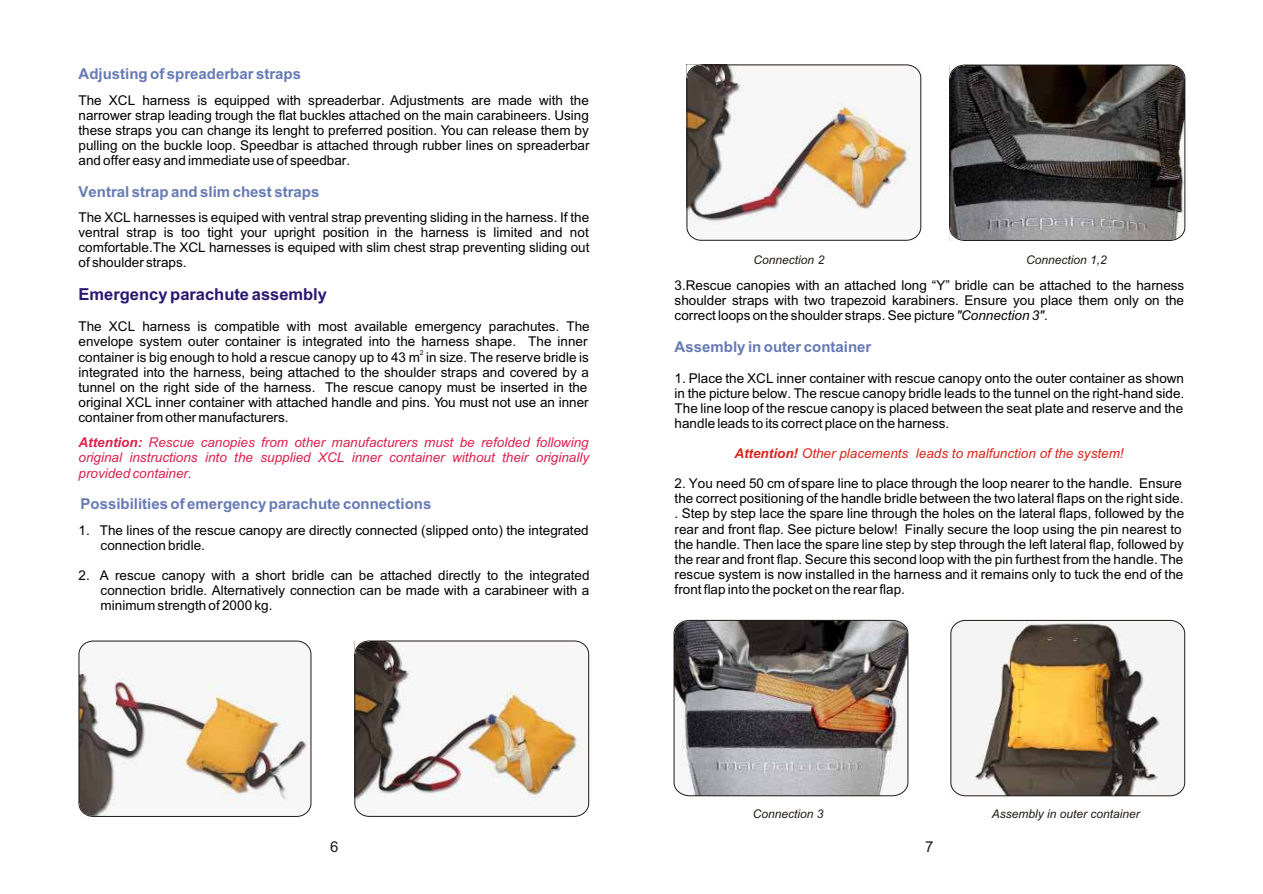
<style>
.page{position:relative;width:1263px;height:894px;background:#fff}
.page>*{position:absolute;margin:0;border:0;box-sizing:border-box;transform-origin:0 0}
.t1{font:700 16.5px "Arial";color:#291770}
.t2{font:700 15px "Arial";color:#667ab5}
.t3{font:15px "Arial CE";color:#1f1a17}
.t4{font:13.5px/15.1px "Arial";color:#000;text-align:justify}
.t5{font:italic 13.5px/15.1px "Arial";color:#db214d;text-align:justify}
.t6{font:italic 13.5px "Arial";color:#d9261c}
.t7{font:italic 12px "Arial";color:#1f1a17}
.t8{font:6.75px "Arial";color:#000}
.s1{font-weight:700}
.s2{font-style:italic}
</style>
<div class="page">
<svg style="left:949px;top:64px;width:237px;height:177px"></svg>
<img style="left:355px;top:641px;width:234px;height:175px">
<div style="left:354px;top:641px;width:235px;height:176px;border:1px solid #1f1a17;border-radius:14px"></div>
<svg style="left:79px;top:641px;width:232px;height:176px"></svg>
<div style="left:79px;top:641px;width:232px;height:176px;border:1px solid #1f1a17;border-radius:14px"></div>
<img style="left:673px;top:620px;width:236px;height:177px">
<img style="left:687px;top:65px;width:234px;height:176px">
<div style="left:687px;top:64px;width:234px;height:177px;border:1px solid #1f1a17;border-radius:14px"></div>
<svg style="left:950px;top:620px;width:236px;height:177px"></svg>
<p class="t2" style="left:79px;top:69px;width:224px">Adjusting of spreaderbar straps</p>
<p class="t4" style="left:79px;top:94px;width:512px">The XCL harness is equipped with spreaderbar. Adjustments are made with the narrower strap leading trough the flat buckles attached on the main carabineers. Using these straps you can change its lenght to preferred position. You can release them by pulling on the buckle loop. Speedbar is attached through rubber lines on spreaderbar and offer easy and immediate use of speedbar.</p>
<p class="t2" style="left:79px;top:186px;width:242px">Ventral strap and slim chest straps</p>
<p class="t4" style="left:79px;top:211px;width:512px">The XCL harnesses is equiped with ventral strap preventing sliding in the harness. If the ventral strap is too tight your upright position in the harness is limited and not comfortable.The XCL harnesses is equiped with slim chest strap preventing sliding out of shoulder straps.</p>
<p class="t1" style="left:79px;top:288px;width:250px">Emergency parachute assembly</p>
<p class="t4" style="left:79px;top:320px;width:513px">The XCL harness is compatible with most available emergency parachutes. The envelope system outer container is integrated into the harness shape. The inner</p>
<p class="t8" style="left:420px;top:350px;width:5px">2</p>
<p class="t4" style="left:79px;top:351px;width:512px;text-align:left">container is big enough to hold a rescue canopy up to 43 m in size. The reserve bridle is integrated into the harness, being attached to the shoulder straps and covered by a tunnel on the right side of the harness. The rescue canopy must be inserted in the original XCL inner container with attached handle and pins. You must not use an inner container from other manufacturers.</p>
<p class="t5" style="left:79px;top:436px;width:512px"><span class="s1">Attention:</span> Rescue canopies from other manufacturers must be refolded following original instructions into the supplied XCL inner container without their originally provided container.</p>
<p class="t2" style="left:81px;top:498px;width:352px">Possibilities of emergency parachute connections</p>
<p class="t4" style="left:101px;top:523px;width:490px;text-indent:-22px">1. The lines of the rescue canopy are directly connected (slipped onto) the integrated connection bridle.</p>
<p class="t4" style="left:101px;top:569px;width:491px;text-indent:-22px">2. A rescue canopy with a short bridle can be attached directly to the integrated connection bridle. Alternatively connection can be made with a carabineer with a minimum strength of 2000 kg.</p>
<p class="t3" style="left:330px;top:841px;width:10px">6</p>
<p class="t7" style="left:754px;top:256px;width:72px">Connection 2</p>
<p class="t7" style="left:1026px;top:256px;width:82px">Connection 1,2</p>
<p class="t4" style="left:675px;top:278px;width:511px">3.Rescue canopies with an attached long “Y” bridle can be attached to the harness shoulder straps with two trapezoid karabiners. Ensure you place them only on the correct loops on the shoulder straps. See picture <span class="s2">"Connection 3"</span>.</p>
<p class="t2" style="left:675px;top:341px;width:198px">Assembly in outer container</p>
<p class="t4" style="left:675px;top:372px;width:511px">1. Place the XCL inner container with rescue canopy onto the outer container as shown in the picture below. The rescue canopy bridle leads to the tunnel on the right-hand side.<br>The line loop of the rescue canopy is placed between the seat plate and reserve and the handle leads to its correct place on the harness.</p>
<p class="t6" style="left:734px;top:448px;width:391px"><span class="s1">Attention!</span> Other placements leads to malfunction of the system!</p>
<p class="t4" style="left:675px;top:477px;width:511px;text-align:left">2. You need 50 cm of spare line to place through the loop nearer to the handle. Ensure the correct positioning of the handle bridle between the two lateral flaps on the right side. . Step by step lace the spare line through the holes on the lateral flaps, followed by the rear and front flap. See picture below! Finally secure the loop using the pin nearest to the handle. Then lace the spare line step by step through the left lateral flap, followed by the rear and front flap. Secure this second loop with the pin furthest from the handle. The rescue system is now installed in the harness and it remains only to tuck the end of the front flap into the pocket on the rear flap.</p>
<p class="t7" style="left:753px;top:809px;width:72px">Connection 3</p>
<p class="t7" style="left:992px;top:810px;width:150px">Assembly in outer container</p>
<p class="t3" style="left:925px;top:841px;width:10px">7</p>
</div>
